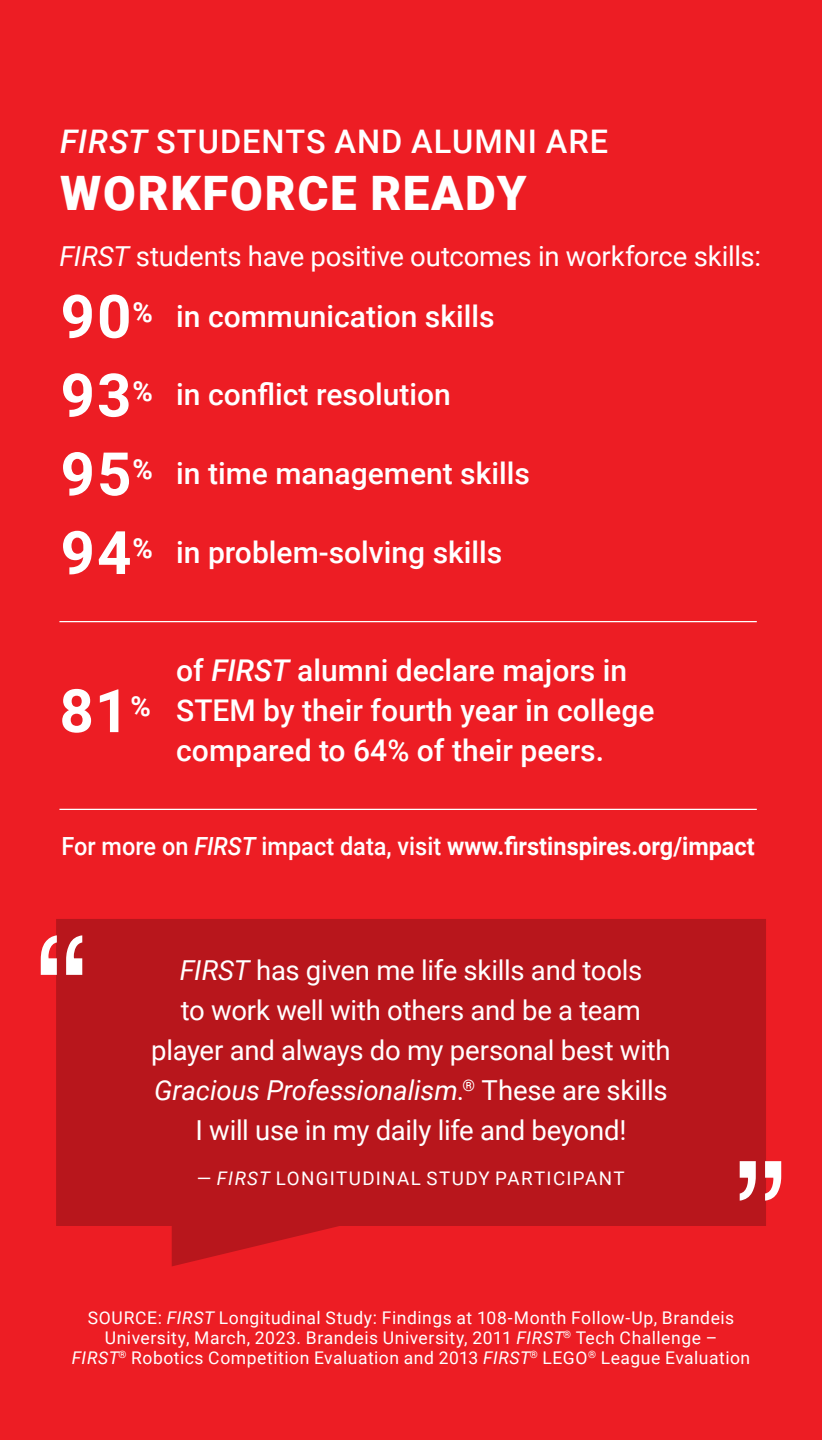
<style>
.page{position:relative;width:822px;height:1440px;background:#fff}
.page>*{position:absolute;margin:0;border:0;box-sizing:border-box;transform-origin:0 0}
.t1{font:700 60px "Roboto";color:#fff}
.t2{font:900 47.5px "Roboto";letter-spacing:.035em;color:#fff}
.t3{font:500 32.5px "Roboto";letter-spacing:.03em;color:#fff}
.t4{font:500 30px/40px "Roboto";color:#fff}
.t5{font:27.5px/40px "Roboto";letter-spacing:-.01em;color:#fff;text-align:center}
.t6{font:700 25px "Roboto";color:#fff;scale:.94 1}
.t7{font:22.5px "Roboto";letter-spacing:-.01em;color:#fff}
.t8{font:18.75px "Roboto";letter-spacing:.07em;color:#fff}
.t9{font:17.5px/20px "Roboto";letter-spacing:.03em;color:#fff;text-align:center}
.s1{font-style:italic}
.s2{font-weight:700;font-size:60px}
.s3{font-weight:500}
.s4{font-weight:500;font-style:italic}
</style>
<div class="page">
<div style="left:0;top:0;width:821px;height:1440px;background:#ed1d24"></div>
<svg style="left:56px;top:919px;width:709px;height:347px;background:#bd161c"></svg>
<svg style="left:41px;top:935px;width:41px;height:40px;background:#e49497"></svg>
<svg style="left:739px;top:1161px;width:42px;height:40px;background:#e39396"></svg>
<hr style="left:59px;top:621px;width:697px;height:1px;background:#fff">
<hr style="left:59px;top:809px;width:697px;height:1px;background:#fff">
<p class="t3" style="left:60px;top:118px;width:549px"><span class="s1">FIRST</span> STUDENTS AND ALUMNI ARE</p>
<h2 class="t2" style="left:60px;top:159px;width:467px">WORKFORCE READY</h2>
<p class="t5" style="left:59px;top:235px;width:702px"><span class="s1">FIRST</span> students have positive outcomes in workforce skills:</p>
<p class="t4" style="left:60px;top:295px;width:435px"><span class="s2">90</span><sup>%</sup> in communication skills</p>
<p class="t4" style="left:60px;top:373px;width:392px"><span class="s2">93</span><sup>%</sup> in conflict resolution</p>
<p class="t4" style="left:60px;top:452px;width:470px"><span class="s2">95</span><sup>%</sup> in time management skills</p>
<p class="t4" style="left:60px;top:531px;width:443px"><span class="s2">94</span><sup>%</sup> in problem-solving skills</p>
<h1 class="t1" style="left:59px;top:669px;width:93px">81<sup>%</sup></h1>
<p class="t4" style="left:176px;top:649px;width:479px">of <span class="s1">FIRST</span> alumni declare majors in<br>STEM by their fourth year in college compared to 64% of their peers.</p>
<p class="t6" style="left:61px;top:829px;width:738px"><span class="s3">For more on</span> <span class="s4">FIRST</span> <span class="s3">impact data, visit</span> www.firstinspires.org/impact</p>
<p class="t5" style="left:151px;top:949px;width:521px"><span class="s1">FIRST</span> has given me life skills and tools<br>to work well with others and be a team player and always do my personal best with <span class="s1">Gracious Professionalism</span>.<sup>®</sup> These are skills I will use in my daily life and beyond!</p>
<p class="t8" style="left:197px;top:1165px;width:429px">— <span class="s1">FIRST</span> LONGITUDINAL STUDY PARTICIPANT</p>
<p class="t5" style="left:180px;top:1165px;width:471px">a team player and have responsibilities.</p>
<p class="t9" style="left:72px;top:1307px;width:679px">SOURCE: <span class="s1">FIRST</span> Longitudinal Study: Findings at 108-Month Follow-Up, Brandeis<br>University, March, 2023. Brandeis University, 2011 <span class="s1">FIRST</span><sup>®</sup> Tech Challenge –<br><span class="s1">FIRST</span><sup>®</sup> Robotics Competition Evaluation and 2013 <span class="s1">FIRST</span><sup>®</sup> LEGO<sup>®</sup> League Evaluation</p>
<p class="t7" style="left:78px;top:1330px;width:479px">-Evan Rotter, <span class="s1">FIRST</span> alum + automotive technician</p>
</div>
